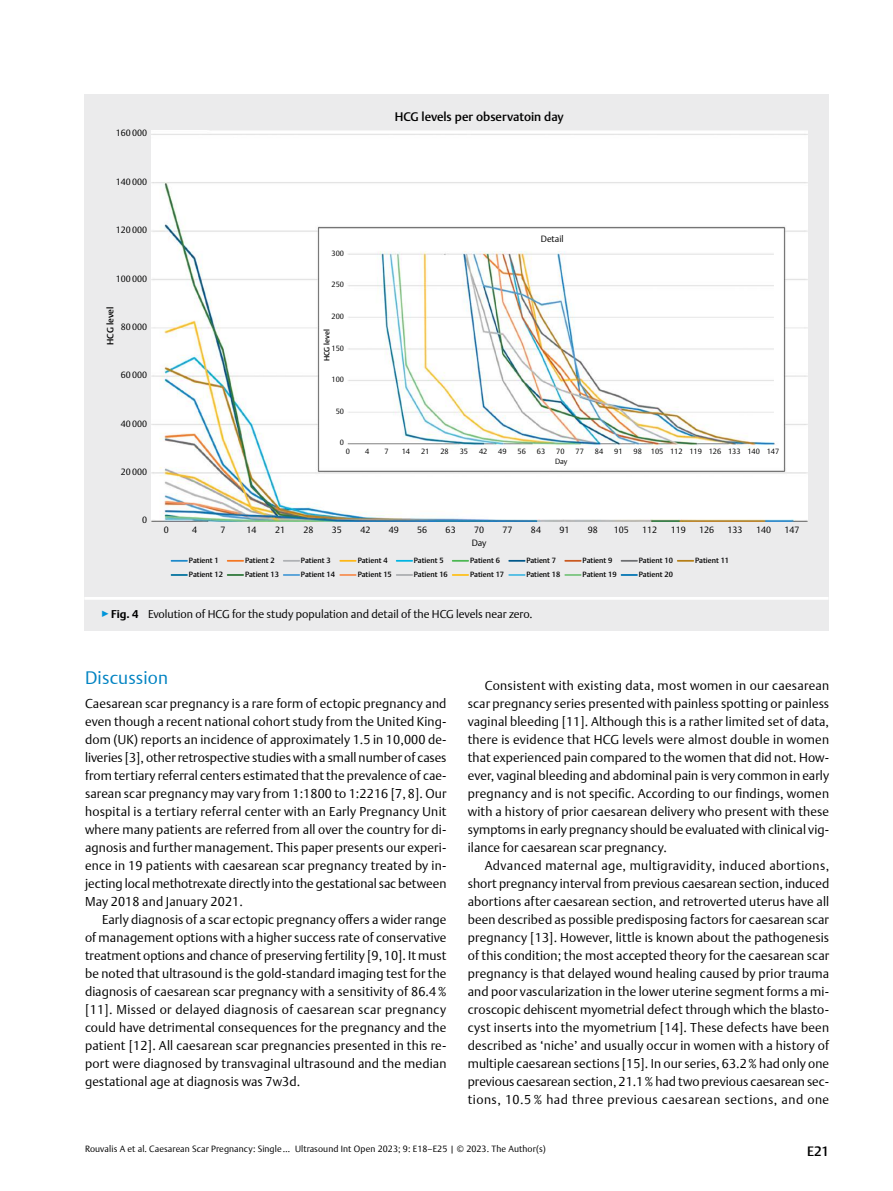
<style>
.page{position:relative;width:893px;height:1191px;background:#fff}
.page>*{position:absolute;margin:0;border:0;box-sizing:border-box;transform-origin:0 0}
.t1{font:300 18px "Thieme Argo 2011";letter-spacing:.01em;color:#0083c2}
.t2{font:500 13.5px "Thieme Argo 2011";color:#000}
.t3{font:300 12.75px/18px "Thieme Argo 2011";letter-spacing:.01em;color:#000;text-align:justify}
.t4{font:500 12.3px "Thieme Argo 2011";letter-spacing:-.005em;color:#000}
.t5{font:300 11.25px "Thieme Argo 2011";color:#000}
.t6{font:300 9px/12.3px "Thieme Argo 2011";color:#000}
.t7{font:500 9px "Thieme Argo 2011";letter-spacing:-.01em;color:#000}
.t8{font:500 7.5px/14.1px "Thieme Argo 2011";color:#000}
.t9{font:300 7.5px "Thieme Argo 2011";color:#000}
.s1{color:#0095da}
.s2{font-weight:700}
</style>
<div class="page">
<div style="left:84px;top:596px;width:744px;height:34px;background:#ebebec"></div>
<hr style="left:84px;top:597px;width:744px;height:3px;background:#fff">
<div style="left:84px;top:94px;width:744px;height:502px;background:#ebebec"></div>
<img style="left:151px;top:130px;width:656px;height:391px">
<svg style="left:171px;top:560px;width:17px;height:1px"></svg>
<svg style="left:171px;top:574px;width:17px;height:2px"></svg>
<svg style="left:227px;top:560px;width:17px;height:1px"></svg>
<svg style="left:227px;top:574px;width:17px;height:2px"></svg>
<svg style="left:283px;top:560px;width:17px;height:1px"></svg>
<svg style="left:283px;top:574px;width:17px;height:2px"></svg>
<svg style="left:339px;top:560px;width:17px;height:1px"></svg>
<svg style="left:339px;top:574px;width:17px;height:2px"></svg>
<svg style="left:396px;top:560px;width:17px;height:1px"></svg>
<svg style="left:396px;top:574px;width:17px;height:2px"></svg>
<svg style="left:452px;top:560px;width:17px;height:1px"></svg>
<svg style="left:452px;top:574px;width:17px;height:2px"></svg>
<svg style="left:508px;top:560px;width:17px;height:1px"></svg>
<svg style="left:508px;top:574px;width:17px;height:2px"></svg>
<svg style="left:564px;top:560px;width:17px;height:1px"></svg>
<svg style="left:564px;top:574px;width:17px;height:2px"></svg>
<svg style="left:621px;top:560px;width:17px;height:1px"></svg>
<svg style="left:677px;top:560px;width:17px;height:1px"></svg>
<svg style="left:621px;top:574px;width:17px;height:2px"></svg>
<p class="t6" style="left:116px;top:127px;width:33px">160 000</p>
<p class="t6" style="left:116px;top:175px;width:33px">140 000</p>
<p class="t6" style="left:116px;top:224px;width:33px">120 000</p>
<p class="t6" style="left:116px;top:272px;width:33px">100 000</p>
<p class="t7" style="left:104px;top:345px;width:39px;rotate:-90deg">HCG level</p>
<p class="t6" style="left:121px;top:320px;width:28px">80 000</p>
<p class="t6" style="left:121px;top:369px;width:28px">60 000</p>
<p class="t6" style="left:121px;top:417px;width:28px">40 000</p>
<p class="t6" style="left:121px;top:465px;width:28px">20 000</p>
<p class="t6" style="left:142px;top:514px;width:7px">0</p>
<p class="t4" style="left:395px;top:109px;width:171px">HCG levels per observatoin day</p>
<p class="t9" style="left:332px;top:248px;width:14px">300</p>
<p class="t9" style="left:332px;top:280px;width:14px">250</p>
<p class="t9" style="left:332px;top:311px;width:14px">200</p>
<p class="t9" style="left:332px;top:343px;width:14px">150</p>
<p class="t8" style="left:320px;top:361px;width:33px;rotate:-90deg">HCG level</p>
<p class="t9" style="left:332px;top:375px;width:14px">100</p>
<p class="t9" style="left:336px;top:406px;width:10px">50</p>
<p class="t9" style="left:340px;top:438px;width:6px">0</p>
<p class="t6" style="left:541px;top:232px;width:24px">Detail</p>
<p class="t9" style="left:365px;top:446px;width:6px">4</p>
<p class="t9" style="left:384px;top:446px;width:6px">7</p>
<p class="t9" style="left:402px;top:446px;width:10px">14</p>
<p class="t9" style="left:421px;top:446px;width:10px">21</p>
<p class="t9" style="left:440px;top:446px;width:10px">28</p>
<p class="t9" style="left:460px;top:446px;width:10px">35</p>
<p class="t9" style="left:479px;top:446px;width:10px">42</p>
<p class="t9" style="left:498px;top:446px;width:10px">49</p>
<p class="t9" style="left:518px;top:446px;width:10px">56</p>
<p class="t9" style="left:537px;top:446px;width:10px">63</p>
<p class="t9" style="left:346px;top:446px;width:6px">0</p>
<p class="t9" style="left:556px;top:446px;width:10px">70</p>
<p class="t9" style="left:576px;top:446px;width:10px">77</p>
<p class="t9" style="left:595px;top:446px;width:10px">84</p>
<p class="t9" style="left:614px;top:446px;width:10px">91</p>
<p class="t9" style="left:634px;top:446px;width:147px">98 105 112 119 126 133 140 147</p>
<p class="t9" style="left:555px;top:456px;width:14px">Day</p>
<p class="t6" style="left:221px;top:524px;width:7px">7</p>
<p class="t6" style="left:247px;top:524px;width:12px">14</p>
<p class="t6" style="left:275px;top:524px;width:12px">21</p>
<p class="t6" style="left:303px;top:524px;width:12px">28</p>
<p class="t6" style="left:332px;top:524px;width:12px">35</p>
<p class="t6" style="left:360px;top:524px;width:12px">42</p>
<p class="t6" style="left:389px;top:524px;width:12px">49</p>
<p class="t6" style="left:417px;top:524px;width:12px">56</p>
<p class="t6" style="left:446px;top:524px;width:12px">63</p>
<p class="t6" style="left:472px;top:524px;width:16px">70<br>Day</p>
<p class="t6" style="left:503px;top:524px;width:12px">77</p>
<p class="t6" style="left:531px;top:524px;width:12px">84</p>
<p class="t6" style="left:559px;top:524px;width:12px">91</p>
<p class="t6" style="left:588px;top:524px;width:12px">98</p>
<p class="t6" style="left:614px;top:524px;width:17px">105</p>
<p class="t6" style="left:642px;top:524px;width:17px">112</p>
<p class="t6" style="left:671px;top:524px;width:17px">119</p>
<p class="t6" style="left:699px;top:524px;width:17px">126</p>
<p class="t6" style="left:728px;top:524px;width:17px">133</p>
<p class="t6" style="left:756px;top:524px;width:17px">140</p>
<p class="t6" style="left:784px;top:524px;width:17px">147</p>
<p class="t6" style="left:164px;top:524px;width:7px">0</p>
<p class="t6" style="left:192px;top:524px;width:7px">4</p>
<p class="t8" style="left:189px;top:553px;width:36px">Patient 1<br>Patient 12</p>
<p class="t8" style="left:245px;top:553px;width:36px">Patient 2<br>Patient 13</p>
<p class="t8" style="left:301px;top:553px;width:36px">Patient 3<br>Patient 14</p>
<p class="t8" style="left:358px;top:553px;width:36px">Patient 4<br>Patient 15</p>
<p class="t8" style="left:414px;top:553px;width:36px">Patient 5<br>Patient 16</p>
<p class="t8" style="left:470px;top:553px;width:36px">Patient 6<br>Patient 17</p>
<p class="t8" style="left:526px;top:553px;width:36px">Patient 7<br>Patient 18</p>
<p class="t8" style="left:583px;top:553px;width:36px">Patient 9<br>Patient 19</p>
<p class="t8" style="left:639px;top:553px;width:36px">Patient 10</p>
<p class="t8" style="left:695px;top:553px;width:36px">Patient 11</p>
<p class="t8" style="left:639px;top:567px;width:36px">Patient 20</p>
<p class="t5" style="left:101px;top:606px;width:433px"><span class="s1">▶</span><span class="s2">Fig. 4</span> Evolution of HCG for the study population and detail of the HCG levels near zero.</p>
<h1 class="t1" style="left:85px;top:665px;width:85px">Discussion</h1>
<p class="t3" style="left:85px;top:694px;width:363px">Caesarean scar pregnancy is a rare form of ectopic pregnancy and even though a recent national cohort study from the United King&shy;dom (UK) reports an incidence of approximately 1.5 in 10,000 de&shy;liveries [3], other retrospective studies with a small number of cases from tertiary referral centers estimated that the prevalence of cae&shy;sarean scar pregnancy may vary from 1:1800 to 1:2216 [7, 8]. Our hospital is a tertiary referral center with an Early Pregnancy Unit where many patients are referred from all over the country for di&shy;agnosis and further management. This paper presents our experi&shy;ence in 19 patients with caesarean scar pregnancy treated by in&shy;jecting local methotrexate directly into the gestational sac between May 2018 and January 2021.</p>
<p class="t3" style="left:85px;top:910px;width:363px;text-indent:17px">Early diagnosis of a scar ectopic pregnancy offers a wider range of management options with a higher success rate of conservative treatment options and chance of preserving fertility [9,10]. It must be noted that ultrasound is the gold-standard imaging test for the diagnosis of caesarean scar pregnancy with a sensitivity of 86.4% [11]. Missed or delayed diagnosis of caesarean scar pregnancy could have detrimental consequences for the pregnancy and the patient [12]. All caesarean scar pregnancies presented in this re&shy;port were diagnosed by transvaginal ultrasound and the median gestational age at diagnosis was 7w3d.</p>
<p class="t3" style="left:468px;top:676px;width:363px;text-indent:17px">Consistent with existing data, most women in our caesarean scar pregnancy series presented with painless spotting or painless vaginal bleeding [11]. Although this is a rather limited set of data, there is evidence that HCG levels were almost double in women that experienced pain compared to the women that did not. How&shy;ever, vaginal bleeding and abdominal pain is very common in early pregnancy and is not specific. According to our findings, women with a history of prior caesarean delivery who present with these symptoms in early pregnancy should be evaluated with clinical vig&shy;ilance for caesarean scar pregnancy.</p>
<p class="t3" style="left:468px;top:856px;width:363px;text-indent:17px">Advanced maternal age, multigravidity, induced abortions, short pregnancy interval from previous caesarean section, induced abortions after caesarean section, and retroverted uterus have all been described as possible predisposing factors for caesarean scar pregnancy [13]. However, little is known about the pathogenesis of this condition; the most accepted theory for the caesarean scar pregnancy is that delayed wound healing caused by prior trauma and poor vascularization in the lower uterine segment forms a mi&shy;croscopic dehiscent myometrial defect through which the blasto&shy;cyst inserts into the myometrium [14]. These defects have been described as ‘niche’ and usually occur in women with a history of multiple caesarean sections [15]. In our series, 63.2% had only one previous caesarean section, 21.1% had two previous caesarean sec&shy;tions, 10.5 % had three previous caesarean sections, and one</p>
<p class="t6" style="left:85px;top:1142px;width:462px">Rouvalis A et al. Caesarean Scar Pregnancy: Single … Ultrasound Int Open 2023; 9: E18–E25 | © 2023. The Author(s)</p>
<p class="t2" style="left:807px;top:1142px;width:24px">E21</p>
</div>
